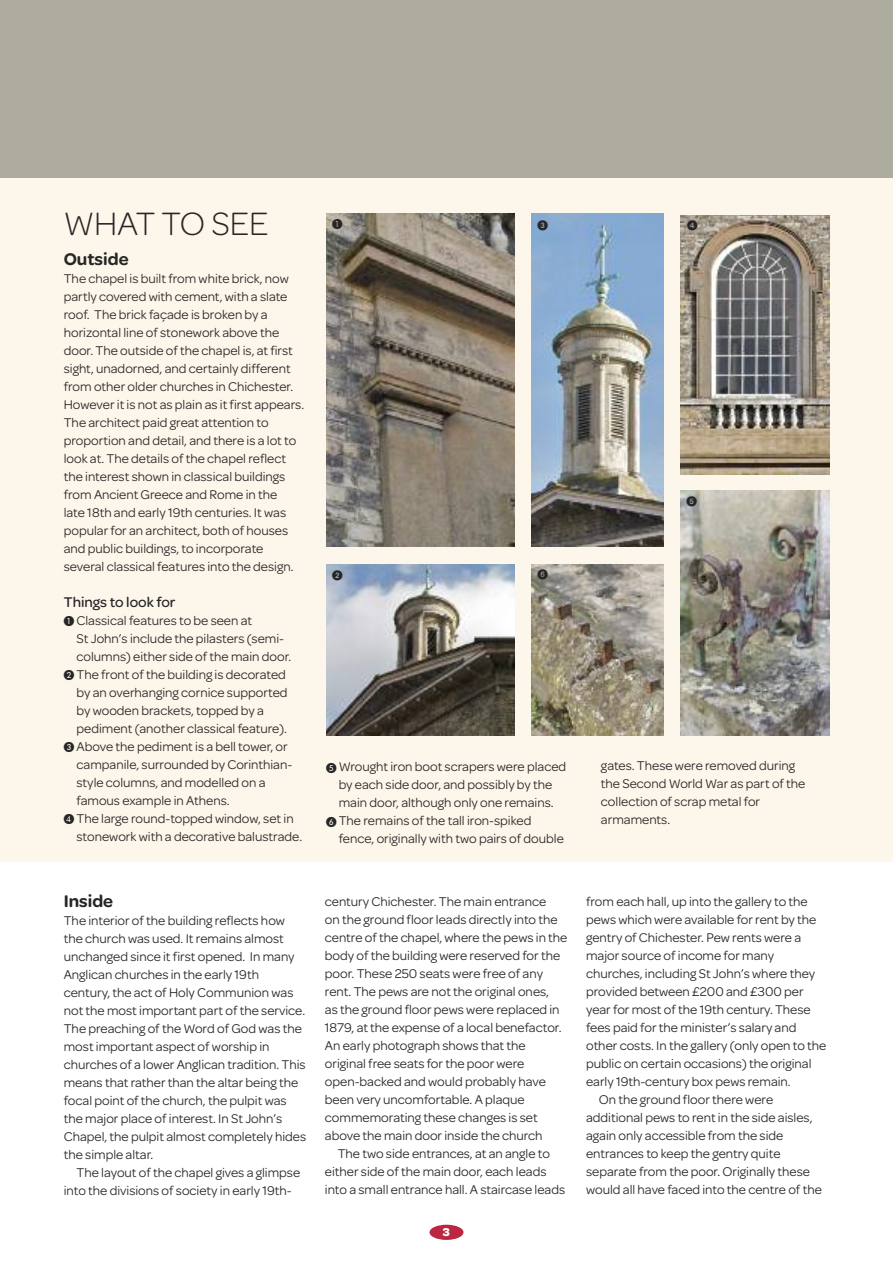
<style>
.page{position:relative;width:893px;height:1263px;background:#fff}
.page>*{position:absolute;margin:0;border:0;box-sizing:border-box;transform-origin:0 0}
.t1{font:300 34.5px "Omnes";color:#272627}
.t2{font:600 18px "Omnes";color:#272627}
.t3{font:500 15px "Omnes";color:#272627}
.t4{font:13.5px/18px "Omnes";color:#272627}
.t5{font:700 12px "Omnes";color:#fff}
.t6{font:10.5px "European Pi One";color:#272627}
</style>
<div class="page">
<div style="left:0;top:169px;width:893px;height:693px;background:#fdf6ea"></div>
<div style="left:429px;top:1225px;width:34px;height:15px;background:#bb2640;border-radius:50%"></div>
<img style="left:326px;top:565px;width:188px;height:171px">
<img style="left:326px;top:214px;width:188px;height:333px">
<img style="left:680px;top:215px;width:149px;height:260px">
<img style="left:531px;top:565px;width:132px;height:171px">
<img style="left:680px;top:491px;width:149px;height:245px">
<div style="left:0;top:0;width:893px;height:178px;background:#adac9e"></div>
<img style="left:531px;top:214px;width:132px;height:333px">
<svg style="left:332px;top:218px;width:10px;height:11px"></svg>
<svg style="left:538px;top:220px;width:10px;height:10px"></svg>
<svg style="left:687px;top:220px;width:10px;height:10px"></svg>
<svg style="left:686px;top:496px;width:11px;height:10px"></svg>
<svg style="left:538px;top:569px;width:10px;height:10px"></svg>
<h1 class="t1" style="left:64px;top:203px;width:206px">WHAT TO SEE</h1>
<h2 class="t2" style="left:64px;top:248px;width:66px">Outside</h2>
<p class="t4" style="left:64px;top:269px;width:242px">The chapel is built from white brick, now partly covered with cement, with a slate roof. The brick façade is broken by a horizontal line of stonework above the door. The outside of the chapel is, at first sight, unadorned, and certainly different from other older churches in Chichester.<br>However it is not as plain as it first appears.<br>The architect paid great attention to proportion and detail, and there is a lot to look at. The details of the chapel reflect the interest shown in classical buildings from Ancient Greece and Rome in the<br>late 18th and early 19th centuries. It was popular for an architect, both of houses and public buildings, to incorporate several classical features into the design.</p>
<p class="t3" style="left:64px;top:593px;width:113px">Things to look for</p>
<p class="t4" style="left:77px;top:611px;width:227px">Classical features to be seen at<br>St John’s include the pilasters (semi&shy;columns) either side of the main door.<br>The front of the building is decorated by an overhanging cornice supported by wooden brackets, topped by a pediment (another classical feature).<br>Above the pediment is a bell tower, or campanile, surrounded by Corinthian&shy;style columns, and modelled on a famous example in Athens.<br>The large round-topped window, set in stonework with a decorative balustrade.</p>
<h2 class="t2" style="left:64px;top:890px;width:51px">Inside</h2>
<p class="t4" style="left:64px;top:911px;width:244px">The interior of the building reflects how the church was used. It remains almost unchanged since it first opened. In many Anglican churches in the early 19th century, the act of Holy Communion was not the most important part of the service.<br>The preaching of the Word of God was the most important aspect of worship in churches of a lower Anglican tradition. This means that rather than the altar being the focal point of the church, the pulpit was the major place of interest. In St John’s Chapel, the pulpit almost completely hides the simple altar.</p>
<p class="t4" style="left:64px;top:1163px;width:238px;text-indent:13px">The layout of the chapel gives a glimpse into the divisions of society in early 19th-</p>
<p class="t6" style="left:332px;top:567px;width:12px">-</p>
<p class="t4" style="left:339px;top:757px;width:229px">Wrought iron boot scrapers were placed by each side door, and possibly by the main door, although only one remains.<br>The remains of the tall iron-spiked fence, originally with two pairs of double</p>
<p class="t4" style="left:601px;top:757px;width:206px">gates. These were removed during the Second World War as part of the collection of scrap metal for armaments.</p>
<p class="t4" style="left:325px;top:892px;width:244px">century Chichester. The main entrance<br>on the ground floor leads directly into the centre of the chapel, where the pews in the body of the building were reserved for the poor. These 250 seats were free of any rent. The pews are not the original ones,<br>as the ground floor pews were replaced in 1879, at the expense of a local benefactor.<br>An early photograph shows that the original free seats for the poor were open-backed and would probably have been very uncomfortable. A plaque commemorating these changes is set above the main door inside the church</p>
<p class="t4" style="left:325px;top:1144px;width:242px;text-indent:13px">The two side entrances, at an angle to either side of the main door, each leads into a small entrance hall. A staircase leads</p>
<p class="t5" style="left:443px;top:1224px;width:9px">3</p>
<p class="t4" style="left:586px;top:892px;width:223px">from each hall, up into the gallery to the</p>
<p class="t4" style="left:586px;top:910px;width:232px">pews which were available for rent by the</p>
<p class="t4" style="left:586px;top:928px;width:217px">gentry of Chichester. Pew rents were a</p>
<p class="t4" style="left:586px;top:946px;width:190px">major source of income for many</p>
<p class="t4" style="left:586px;top:964px;width:231px">churches, including St John’s where they</p>
<p class="t4" style="left:586px;top:982px;width:219px">provided between £200 and £300 per</p>
<p class="t4" style="left:586px;top:1000px;width:226px">year for most of the 19th century. These</p>
<p class="t4" style="left:586px;top:1018px;width:212px">fees paid for the minister’s salary and</p>
<p class="t4" style="left:586px;top:1036px;width:242px">other costs. In the gallery (only open to the</p>
<p class="t4" style="left:586px;top:1054px;width:227px">public on certain occasions) the original</p>
<p class="t4" style="left:586px;top:1072px;width:206px">early 19th-century box pews remain.</p>
<p class="t4" style="left:599px;top:1090px;width:176px">On the ground floor there were</p>
<p class="t4" style="left:586px;top:1108px;width:228px">additional pews to rent in the side aisles,</p>
<p class="t4" style="left:586px;top:1126px;width:199px">again only accessible from the side</p>
<p class="t4" style="left:586px;top:1144px;width:196px">entrances to keep the gentry quite</p>
<p class="t4" style="left:586px;top:1162px;width:225px">separate from the poor. Originally these</p>
<p class="t4" style="left:586px;top:1180px;width:237px">would all have faced into the centre of the</p>
</div>
